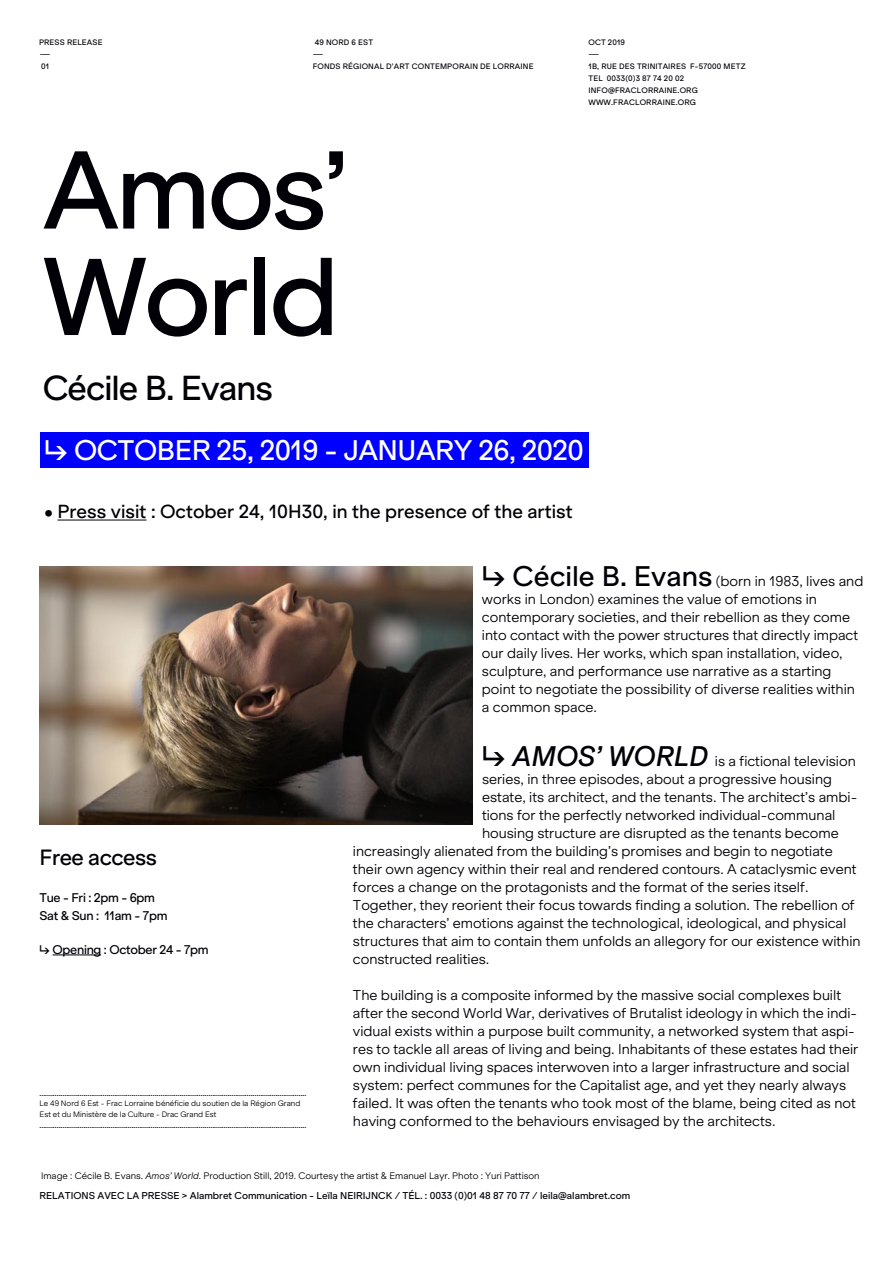
<style>
.page{position:relative;width:893px;height:1263px;background:#fff}
.page>*{position:absolute;margin:0;border:0;box-sizing:border-box;transform-origin:0 0}
.t1{font:500 105px/106.5px "Klarheit Grotesk";letter-spacing:-.03em;color:#000006}
.t2{font:500 33px "Klarheit Grotesk";letter-spacing:-.03em;color:#000006}
.t3{font:500 27px "Klarheit Grotesk";letter-spacing:-.02em;color:#fff}
.t4{font:500 21px "Klarheit Grotesk";letter-spacing:-.025em;color:#000006}
.t5{font:500 18px "Klarheit Grotesk";color:#000006}
.t6{font:300 13.5px/18px "Klarheit Grotesk";color:#000006}
.t7{font:500 12px/17.9px "Klarheit Grotesk";letter-spacing:-.025em;color:#000006}
.t8{font:500 9.45px "Klarheit Grotesk";color:#000006}
.t9{font:300 9px "Klarheit Grotesk";color:#000006}
.t10{font:500 7.5px/12px "Klarheit Grotesk";letter-spacing:.02em;color:#000006}
.t11{font:300 7.5px/10.5px "Klarheit Grotesk";color:#000006}
.s1{font-weight:500;font-size:27px}
.s2{font-weight:500;font-style:italic;font-size:27px}
.s3{font-style:italic}
</style>
<div class="page">
<div style="left:41px;top:432px;width:548px;height:36px;background:#00f"></div>
<img style="left:39px;top:566px;width:433px;height:258px">
<hr style="left:53px;top:955px;width:48px;height:1px;background:#000006">
<hr style="left:57px;top:520px;width:89px;height:1px;background:#000006">
<p class="t10" style="left:39px;top:37px;width:65px">PRESS RELEASE ―<br>01</p>
<p class="t10" style="left:313px;top:37px;width:222px">49 NORD 6 EST<br>―<br>FONDS RÉGIONAL D’ART CONTEMPORAIN DE LORRAINE</p>
<p class="t10" style="left:588px;top:37px;width:159px">OCT 2019<br>―<br>1B, RUE DES TRINITAIRES F-57000 METZ<br>TEL 0033(0)3 87 74 20 02<br>INFO@FRACLORRAINE.ORG<br>WWW.FRACLORRAINE.ORG</p>
<h1 class="t1" style="left:43px;top:149px;width:307px">Amos’<br>World</h1>
<h2 class="t2" style="left:43px;top:376px;width:232px">Cécile B. Evans</h2>
<h3 class="t3" style="left:44px;top:440px;width:541px">↳ OCTOBER 25, 2019 - JANUARY 26, 2020</h3>
<h3 class="t5" style="left:44px;top:505px;width:530px">∙ Press visit : October 24, 10H30, in the presence of the artist</h3>
<h3 class="t4" style="left:40px;top:850px;width:119px">Free access</h3>
<p class="t7" style="left:40px;top:890px;width:130px">Tue - Fri : 2pm - 6pm<br>Sat &amp; Sun : 11am - 7pm</p>
<p class="t7" style="left:40px;top:942px;width:171px">↳ Opening : October 24 - 7pm</p>
<p class="t10" style="left:40px;top:1088px;width:268px">...........................................................................................................................................</p>
<p class="t11" style="left:40px;top:1099px;width:262px">Le 49 Nord 6 Est - Frac Lorraine bénéficie du soutien de la Région Grand<br>Est et du Ministère de la Culture - Drac Grand Est</p>
<p class="t10" style="left:40px;top:1120px;width:268px">...........................................................................................................................................</p>
<p class="t6" style="left:482px;top:574px;width:383px"><span class="s1">↳ Cécile B. Evans</span> (born in 1983, lives and works in London) examines the value of emotions in contemporary societies, and their rebellion as they come into contact with the power structures that directly impact our daily lives. Her works, which span installation, video, sculpture, and performance use narrative as a starting point to negotiate the possibility of diverse realities within a common space.</p>
<p class="t6" style="left:482px;top:754px;width:375px"><span class="s1">↳</span> <span class="s2">AMOS’ WORLD</span> is a fictional television</p>
<p class="t6" style="left:482px;top:772px;width:351px">series, in three episodes, about a progressive housing</p>
<p class="t6" style="left:482px;top:790px;width:377px">estate, its architect, and the tenants. The architect’s ambi-</p>
<p class="t6" style="left:482px;top:808px;width:355px">tions for the perfectly networked individual-communal</p>
<p class="t6" style="left:482px;top:826px;width:358px">housing structure are disrupted as the tenants become</p>
<p class="t6" style="left:353px;top:844px;width:481px">increasingly alienated from the building’s promises and begin to negotiate</p>
<p class="t6" style="left:353px;top:862px;width:505px">their own agency within their real and rendered contours. A cataclysmic event</p>
<p class="t6" style="left:353px;top:880px;width:457px">forces a change on the protagonists and the format of the series itself.</p>
<p class="t6" style="left:353px;top:898px;width:503px">Together, they reorient their focus towards finding a solution. The rebellion of</p>
<p class="t6" style="left:353px;top:916px;width:495px">the characters’ emotions against the technological, ideological, and physical</p>
<p class="t6" style="left:353px;top:934px;width:509px">structures that aim to contain them unfolds an allegory for our existence within</p>
<p class="t6" style="left:353px;top:952px;width:138px">constructed realities.</p>
<p class="t6" style="left:353px;top:988px;width:507px">The building is a composite informed by the massive social complexes built after the second World War, derivatives of Brutalist ideology in which the indi&shy;vidual exists within a purpose built community, a networked system that aspi&shy;res to tackle all areas of living and being. Inhabitants of these estates had their own individual living spaces interwoven into a larger infrastructure and social system: perfect communes for the Capitalist age, and yet they nearly always failed. It was often the tenants who took most of the blame, being cited as not having conformed to the behaviours envisaged by the architects.</p>
<p class="t9" style="left:41px;top:1172px;width:500px">Image : Cécile B. Evans. <span class="s3">Amos’ World.</span> Production Still, 2019. Courtesy the artist &amp; Emanuel Layr. Photo : Yuri Pattison</p>
<p class="t8" style="left:40px;top:1192px;width:592px">RELATIONS AVEC LA PRESSE &gt; Alambret Communication - Leïla NEIRIJNCK / TÉL. : 0033 (0)01 48 87 70 77 / leila@alambret.com</p>
</div>
